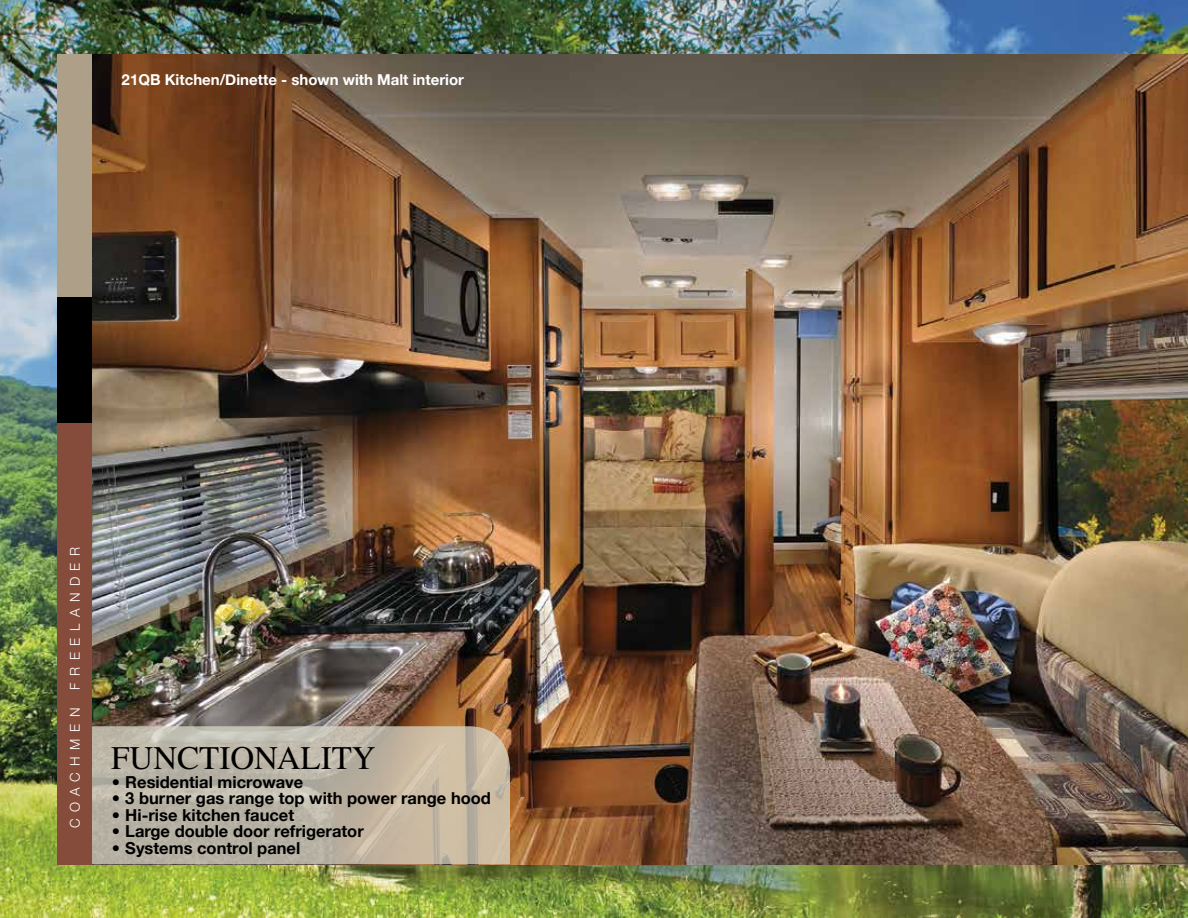
<style>
.page{position:relative;width:1188px;height:918px;background:#fff}
.page>*{position:absolute;margin:0;border:0;box-sizing:border-box;transform-origin:0 0}
.t1{font:33px "Times";color:#000}
.t2{font:700 16.5px "Helvetica Neue";color:#000}
.t3{font:700 15px "Helvetica Neue";color:#fff}
.t4{font:300 13.5px "Helvetica Neue";letter-spacing:.48em;color:#fff}
</style>
<div class="page">
<img style="left:0;top:0;width:1188px;height:918px">
<img style="left:91px;top:54px;width:1097px;height:810px">
<svg style="left:91px;top:726px;width:419px;height:138px;background:#beb5a4"></svg>
<div style="left:57px;top:308px;width:34px;height:557px;background:#864c3b"></div>
<div style="left:57px;top:54px;width:34px;height:368px;background:#ae9f88"></div>
<div style="left:57px;top:297px;width:34px;height:125px;background:#000"></div>
<p class="t3" style="left:122px;top:70px;width:344px">21QB Kitchen/Dinette - shown with Malt interior</p>
<p class="t4" style="left:67px;top:690px;width:144px;rotate:-90deg">FREELANDER</p>
<p class="t4" style="left:67px;top:828px;width:122px;rotate:-90deg">COACHMEN</p>
<h1 class="t1" style="left:111px;top:739px;width:244px">FUNCTIONALITY</h1>
<p class="t2" style="left:112px;top:772px;width:193px">• Residential microwave</p>
<p class="t2" style="left:112px;top:788px;width:381px">• 3 burner gas range top with power range hood</p>
<p class="t2" style="left:112px;top:805px;width:184px">• Hi-rise kitchen faucet</p>
<p class="t2" style="left:112px;top:821px;width:253px">• Large double door refrigerator</p>
<p class="t2" style="left:112px;top:838px;width:190px">• Systems control panel</p>
</div>
